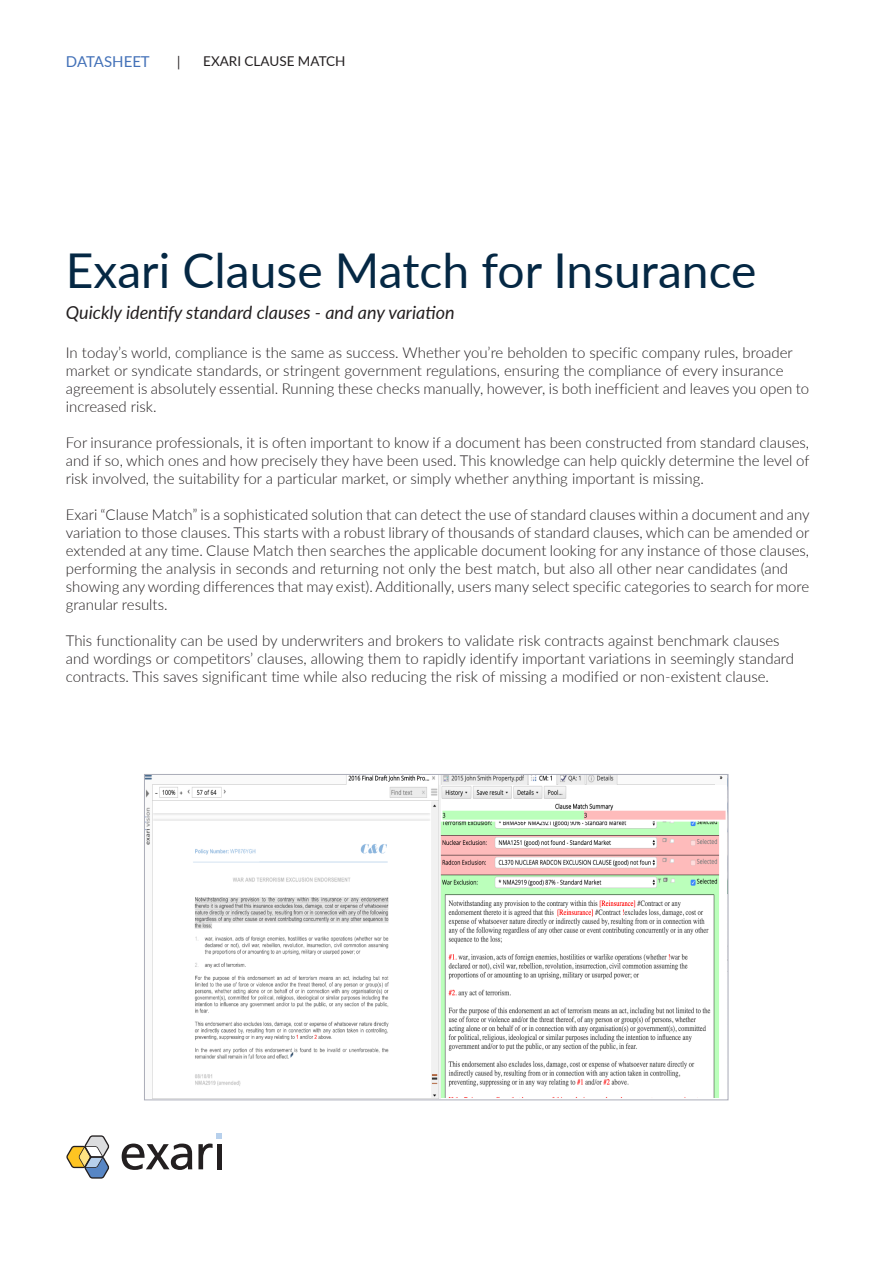
<style>
.page{position:relative;width:893px;height:1263px;background:#fff}
.page>*{position:absolute;margin:0;border:0;box-sizing:border-box;transform-origin:0 0}
.t1{font:48px "Lato";color:#052844}
.t2{font:italic 18px "Lato";color:#231f20}
.Paragraph_Style_1{font:300 15px/18px "Lato";color:#231f20}
.t3{font:15px "Lato";color:#4371b8}
.t4{font:13.5px "Lato";color:#231f20}
.t5{font:13.5px "Myriad Pro";color:#231f20}
</style>
<div class="page">
<svg style="left:66px;top:1135px;width:43px;height:43px"></svg>
<svg style="left:122px;top:1143px;width:70px;height:27px"></svg>
<svg style="left:198px;top:1133px;width:24px;height:36px"></svg>
<img style="left:146px;top:776px;width:580px;height:322px">
<p class="t3" style="left:66px;top:51px;width:85px">DATASHEET</p>
<p class="t5" style="left:177px;top:53px;width:5px">|</p>
<p class="t4" style="left:203px;top:51px;width:144px">EXARI CLAUSE MATCH</p>
<p class="t1" style="left:66px;top:236px;width:692px">Exari Clause Match for Insurance</p>
<p class="t2" style="left:66px;top:300px;width:390px">Quickly identify standard clauses - and any variation</p>
<p class="Paragraph_Style_1" style="left:66px;top:343px;width:745px">In today’s world, compliance is the same as success. Whether you’re beholden to specific company rules, broader market or syndicate standards, or stringent government regulations, ensuring the compliance of every insurance agreement is absolutely essential. Running these checks manually, however, is both inefficient and leaves you open to increased risk.</p>
<p class="Paragraph_Style_1" style="left:66px;top:433px;width:745px;text-align:justify">For insurance professionals, it is often important to know if a document has been constructed from standard clauses, and if so, which ones and how precisely they have been used. This knowledge can help quickly determine the level of risk involved, the suitability for a particular market, or simply whether anything important is missing.</p>
<p class="Paragraph_Style_1" style="left:66px;top:505px;width:745px">Exari “Clause Match” is a sophisticated solution that can detect the use of standard clauses within a document and any variation to those clauses. This starts with a robust library of thousands of standard clauses, which can be amended or extended at any time. Clause Match then searches the applicable document looking for any instance of those clauses, performing the analysis in seconds and returning not only the best match, but also all other near candidates (and showing any wording differences that may exist). Additionally, users many select specific categories to search for more granular results.</p>
<p class="Paragraph_Style_1" style="left:66px;top:631px;width:730px">This functionality can be used by underwriters and brokers to validate risk contracts against benchmark clauses and wordings or competitors’ clauses, allowing them to rapidly identify important variations in seemingly standard contracts. This saves significant time while also reducing the risk of missing a modified or non-existent clause.</p>
</div>
